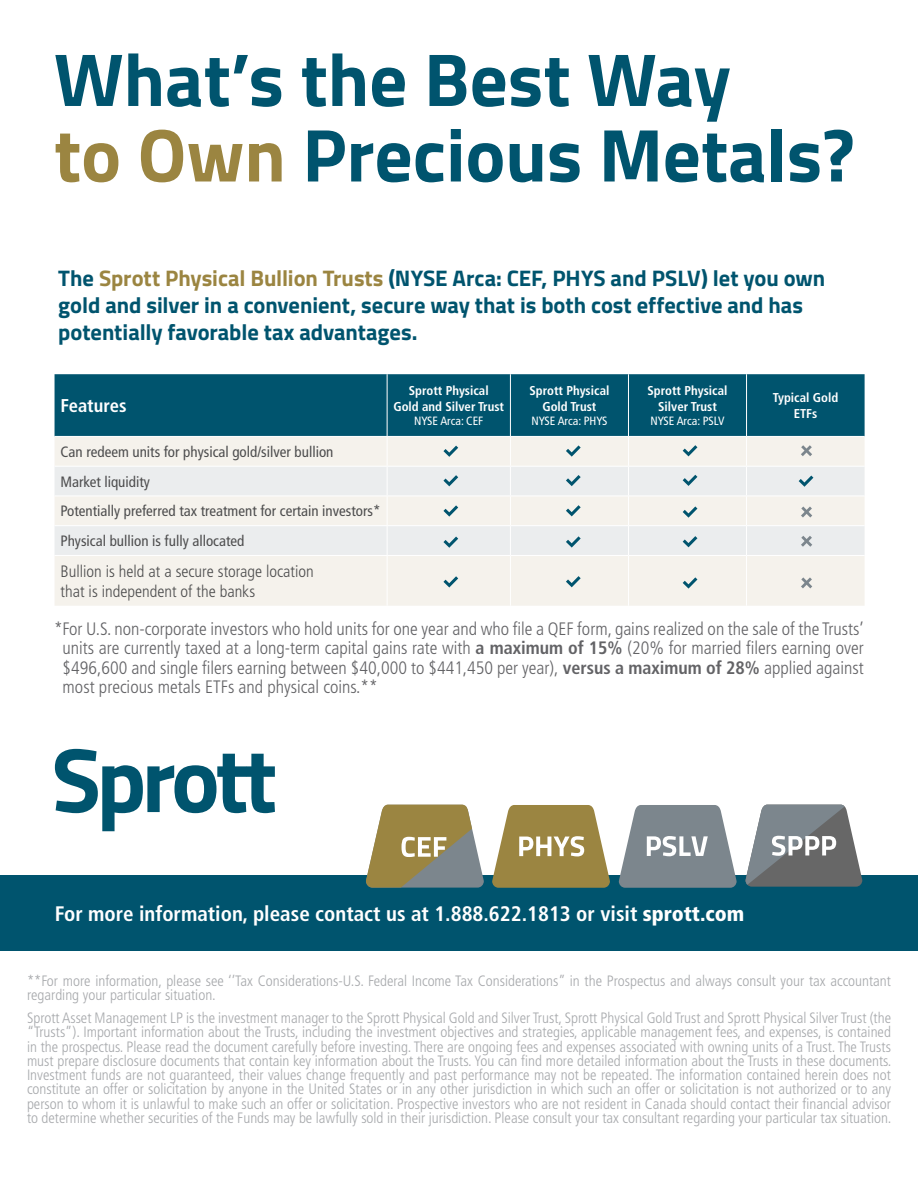
<style>
.page{position:relative;width:918px;height:1188px;background:#fff}
.page>*{position:absolute;margin:0;border:0;box-sizing:border-box;transform-origin:0 0}
.t1{font:700 75px/75.4px "Titillium Web";color:#00546e}
.t2{font:700 22.5px/27px "Titillium Web";letter-spacing:-.005em;color:#00546e}
.t3{font:700 condensed 21px "Frutiger LT Std";color:#fff}
.t4{font:700 condensed 18.45px "Frutiger LT Std";color:#fff}
.t5{font:300 condensed 18px/19.5px "Frutiger LT Std";color:#636366;text-align:justify}
.t6{font:300 condensed 16.5px/19.8px "Frutiger LT Std";color:#4d4d4e}
.t7{font:300 condensed 15px/14.2px "Frutiger LT Std";color:#a7a9ac}
.t8{font:condensed 15px/29.7px "Frutiger LT Std";color:#4d4d4e}
.t9{font:700 condensed 12.75px/15.5px "Frutiger LT Std";color:#fff;text-align:center}
.t10{font:condensed 12px "Frutiger LT Std";color:#fff}
.s1{color:#9b8541}
.s2{font-weight:700}
.s3{font-weight:900}
</style>
<div class="page">
<div style="left:55px;top:374px;width:810px;height:62px;background:#00546e"></div>
<div style="left:55px;top:437px;width:810px;height:169px;background:#f5f2ec"></div>
<svg style="left:55px;top:467px;width:810px;height:88px;background:#eeeeed"></svg>
<hr style="left:387px;top:374px;width:1px;height:62px;background:#fff">
<hr style="left:510px;top:374px;width:1px;height:62px;background:#fff">
<hr style="left:628px;top:374px;width:1px;height:62px;background:#fff">
<hr style="left:746px;top:374px;width:1px;height:62px;background:#fff">
<hr style="left:55px;top:466px;width:332px;height:1px;background:#fff">
<hr style="left:387px;top:466px;width:123px;height:1px;background:#fff">
<hr style="left:510px;top:466px;width:118px;height:1px;background:#fff">
<hr style="left:628px;top:466px;width:119px;height:1px;background:#fff">
<hr style="left:747px;top:466px;width:118px;height:1px;background:#fff">
<hr style="left:55px;top:496px;width:332px;height:1px;background:#fff">
<hr style="left:387px;top:496px;width:123px;height:1px;background:#fff">
<hr style="left:510px;top:496px;width:118px;height:1px;background:#fff">
<hr style="left:628px;top:496px;width:119px;height:1px;background:#fff">
<hr style="left:747px;top:496px;width:118px;height:1px;background:#fff">
<hr style="left:55px;top:525px;width:332px;height:1px;background:#fff">
<hr style="left:387px;top:525px;width:123px;height:1px;background:#fff">
<svg style="left:387px;top:437px;width:1px;height:118px"></svg>
<hr style="left:510px;top:525px;width:118px;height:1px;background:#fff">
<svg style="left:510px;top:437px;width:1px;height:118px"></svg>
<hr style="left:628px;top:525px;width:119px;height:1px;background:#fff">
<svg style="left:628px;top:437px;width:1px;height:118px"></svg>
<hr style="left:747px;top:525px;width:118px;height:1px;background:#fff">
<svg style="left:746px;top:437px;width:1px;height:118px"></svg>
<hr style="left:55px;top:555px;width:332px;height:1px;background:#fff">
<hr style="left:387px;top:555px;width:123px;height:1px;background:#fff">
<hr style="left:387px;top:556px;width:1px;height:50px;background:#fff">
<hr style="left:510px;top:555px;width:118px;height:1px;background:#fff">
<hr style="left:510px;top:556px;width:1px;height:50px;background:#fff">
<hr style="left:628px;top:555px;width:119px;height:1px;background:#fff">
<hr style="left:628px;top:556px;width:1px;height:50px;background:#fff">
<hr style="left:747px;top:555px;width:118px;height:1px;background:#fff">
<hr style="left:746px;top:556px;width:1px;height:50px;background:#fff">
<svg style="left:566px;top:445px;width:15px;height:12px"></svg>
<svg style="left:566px;top:475px;width:15px;height:11px"></svg>
<svg style="left:566px;top:505px;width:15px;height:11px"></svg>
<svg style="left:566px;top:536px;width:15px;height:12px"></svg>
<svg style="left:566px;top:576px;width:15px;height:11px"></svg>
<svg style="left:443px;top:446px;width:15px;height:11px"></svg>
<svg style="left:443px;top:475px;width:15px;height:11px"></svg>
<svg style="left:443px;top:505px;width:15px;height:12px"></svg>
<svg style="left:443px;top:537px;width:15px;height:11px"></svg>
<svg style="left:443px;top:576px;width:15px;height:12px"></svg>
<svg style="left:683px;top:445px;width:14px;height:11px"></svg>
<svg style="left:683px;top:475px;width:14px;height:11px"></svg>
<svg style="left:683px;top:506px;width:14px;height:12px"></svg>
<svg style="left:683px;top:536px;width:14px;height:11px"></svg>
<svg style="left:683px;top:577px;width:14px;height:12px"></svg>
<svg style="left:801px;top:445px;width:11px;height:11px"></svg>
<svg style="left:801px;top:507px;width:11px;height:11px"></svg>
<svg style="left:801px;top:536px;width:11px;height:11px"></svg>
<svg style="left:801px;top:577px;width:11px;height:11px"></svg>
<svg style="left:799px;top:476px;width:14px;height:11px"></svg>
<svg style="left:55px;top:749px;width:220px;height:82px"></svg>
<div style="left:0;top:876px;width:918px;height:75px;background:#00546e"></div>
<svg style="left:619px;top:805px;width:118px;height:83px"></svg>
<svg style="left:492px;top:805px;width:118px;height:83px"></svg>
<svg style="left:746px;top:805px;width:116px;height:82px"></svg>
<svg style="left:366px;top:805px;width:118px;height:83px"></svg>
<h1 class="t1" style="left:54px;top:38px;width:803px">What’s the Best Way<br><span class="s1">to Own</span> Precious Metals?</h1>
<h2 class="t2" style="left:58px;top:263px;width:768px">The <span class="s1">Sprott Physical Bullion Trusts</span> (NYSE Arca: CEF, PHYS and PSLV) let you own gold and silver in a convenient, secure way that is both cost effective and has potentially favorable tax advantages.</h2>
<p class="t4" style="left:61px;top:395px;width:68px">Features</p>
<p class="t8" style="left:61px;top:437px;width:322px">Can redeem units for physical gold/silver bullion<br>Market liquidity<br>Potentially preferred tax treatment for certain investors* Physical bullion is fully allocated</p>
<p class="t6" style="left:61px;top:562px;width:255px">Bullion is held at a secure storage location that is independent of the banks</p>
<p class="t9" style="left:393px;top:383px;width:112px">Sprott Physical<br>Gold and Silver Trust</p>
<p class="t10" style="left:414px;top:414px;width:71px">NYSE Arca: CEF</p>
<p class="t9" style="left:529px;top:383px;width:81px">Sprott Physical<br>Gold Trust</p>
<p class="t10" style="left:531px;top:414px;width:77px">NYSE Arca: PHYS</p>
<p class="t9" style="left:648px;top:383px;width:81px">Sprott Physical<br>Silver Trust</p>
<p class="t10" style="left:651px;top:414px;width:75px">NYSE Arca: PSLV</p>
<p class="t9" style="left:773px;top:390px;width:67px">Typical Gold<br>ETFs</p>
<p class="t5" style="left:63px;top:619px;width:803px;text-indent:-9px">*For U.S. non-corporate investors who hold units for one year and who file a QEF form, gains realized on the sale of the Trusts’ units are currently taxed at a long-term capital gains rate with <span class="s2">a maximum of 15%</span> (20% for married filers earning over $496,600 and single filers earning between $40,000 to $441,450 per year), <span class="s2">versus a maximum of 28%</span> applied against most precious metals ETFs and physical coins.**</p>
<h3 class="t3" style="left:55px;top:901px;width:691px">For more information, please contact us at 1.888.622.1813 or visit <span class="s3">sprott.com</span></h3>
<p class="t7" style="left:27px;top:974px;width:866px">**For more information, please see ‘’Tax Considerations-U.S. Federal Income Tax Considerations” in the Prospectus and always consult your tax accountant regarding your particular situation.</p>
<p class="t7" style="left:27px;top:1011px;width:866px;text-align:justify">Sprott Asset Management LP is the investment manager to the Sprott Physical Gold and Silver Trust, Sprott Physical Gold Trust and Sprott Physical Silver Trust (the “Trusts”). Important information about the Trusts, including the investment objectives and strategies, applicable management fees, and expenses, is contained in the prospectus. Please read the document carefully before investing. There are ongoing fees and expenses associated with owning units of a Trust. The Trusts must prepare disclosure documents that contain key information about the Trusts. You can find more detailed information about the Trusts in these documents.<br>Investment funds are not guaranteed, their values change frequently and past performance may not be repeated. The information contained herein does not constitute an offer or solicitation by anyone in the United States or in any other jurisdiction in which such an offer or solicitation is not authorized or to any person to whom it is unlawful to make such an offer or solicitation. Prospective investors who are not resident in Canada should contact their financial advisor to determine whether securities of the Funds may be lawfully sold in their jurisdiction. Please consult your tax consultant regarding your particular tax situation.</p>
</div>
